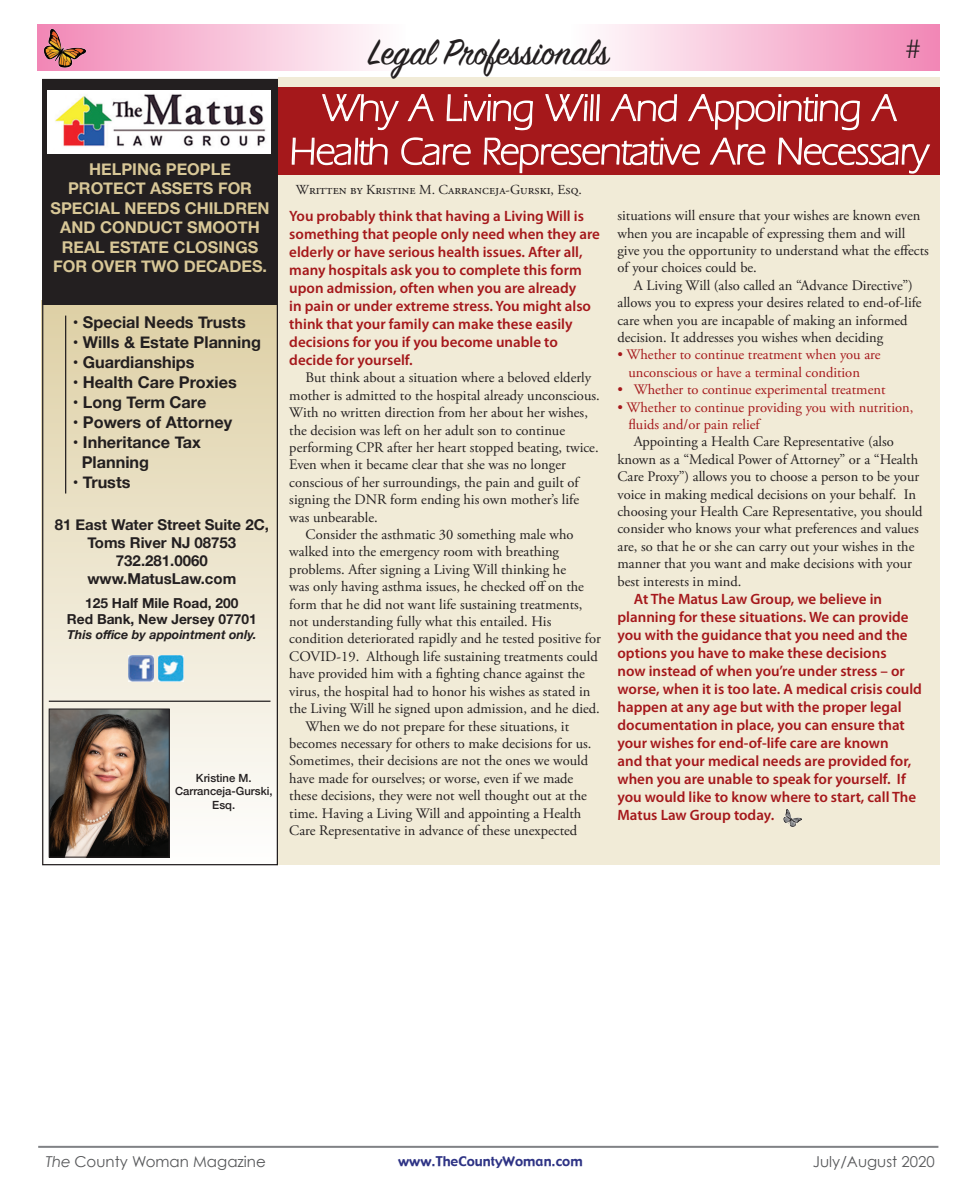
<style>
.page{position:relative;width:979px;height:1193px;background:#fff}
.page>*{position:absolute;margin:0;border:0;box-sizing:border-box;transform-origin:0 0}
.t1{font:40px "Sign Painter House Script";color:#231f20}
.t2{font:300 36.25px/43.5px "Ergo";color:#fff;text-align:center}
.t3{font:25px "Century Gothic";color:#231f20}
.t4{font:700 16.25px "Helvetica Neue";color:#231f20}
.t5{font:700 16.25px/19.5px "Helvetica Neue";color:#d8c797;text-align:center}
.t6{font:600 15px/18px "Myriad Pro";color:#a5181b}
.t7{font:700 15px/18px "Helvetica Neue";color:#231f20;text-align:center}
.t8{font:15px "Century Gothic";color:#57585a}
.t9{font:14.5px/17.4px "Adobe Garamond Pro";color:#231f20}
.t10{font:14.5px "Adobe Garamond Pro";color:#a5181b}
.t11{font:700 13.75px "Helvetica Neue";color:#231f20}
.t12{font:13.75px "Adobe Garamond Pro";color:#231f20}
.t13{font:13.12px "Gadget";color:#2e3385}
.t14{font:italic 700 12.5px "Helvetica Neue";color:#231f20}
.t15{font:500 11.25px/13.5px "Helvetica Neue";color:#231f20;text-align:center}
.s1{font-style:italic}
</style>
<div class="page">
<div style="left:278px;top:77px;width:661px;height:788px;background:#f1ebd7"></div>
<div style="left:278px;top:88px;width:661px;height:87px;background:#a5181b"></div>
<svg style="left:291px;top:94px;width:640px;height:80px"></svg>
<img style="left:783px;top:809px;width:19px;height:17px">
<div style="left:37px;top:24px;width:369px;height:47px;background:linear-gradient(to right,#f286b5,#fefdfe)"></div>
<div style="left:571px;top:24px;width:369px;height:47px;background:linear-gradient(to right,#fefefe,#f287b6)"></div>
<img style="left:41px;top:27px;width:46px;height:41px">
<hr style="left:38px;top:1145px;width:900px;height:2px;background:#808285">
<div style="left:41px;top:300px;width:237px;height:565px;background:linear-gradient(to bottom,#dacda2,#fefefd)"></div>
<div style="left:43px;top:79px;width:235px;height:225px;background:#231f20"></div>
<img style="left:51px;top:710px;width:117px;height:145px">
<div style="left:49px;top:708px;width:121px;height:149px;border:1px solid #231f20"></div>
<img style="left:47px;top:90px;width:223px;height:64px">
<hr style="left:49px;top:700px;width:221px;height:2px;background:#231f20">
<hr style="left:65px;top:315px;width:1px;height:178px;background:#231f20">
<img style="left:129px;top:655px;width:25px;height:26px">
<img style="left:158px;top:655px;width:25px;height:26px">
<p class="t5" style="left:50px;top:160px;width:221px">HELPING PEOPLE<br>PROTECT ASSETS FOR<br>SPECIAL NEEDS CHILDREN<br>AND CONDUCT SMOOTH<br>REAL ESTATE CLOSINGS<br>FOR OVER TWO DECADES.</p>
<p class="t4" style="left:73px;top:309px;width:174px">• Special Needs Trusts</p>
<p class="t4" style="left:73px;top:329px;width:190px">• Wills &amp; Estate Planning</p>
<p class="t4" style="left:73px;top:349px;width:123px">• Guardianships</p>
<p class="t4" style="left:73px;top:369px;width:165px">• Health Care Proxies</p>
<p class="t4" style="left:73px;top:389px;width:135px">• Long Term Care</p>
<p class="t4" style="left:73px;top:409px;width:161px">• Powers of Attorney</p>
<p class="t4" style="left:73px;top:429px;width:130px">• Inheritance Tax</p>
<p class="t4" style="left:82px;top:449px;width:69px">Planning</p>
<p class="t4" style="left:73px;top:469px;width:59px">• Trusts</p>
<p class="t7" style="left:55px;top:516px;width:216px">81 East Water Street Suite 2C,<br>Toms River NJ 08753</p>
<p class="t7" style="left:116px;top:552px;width:93px">732.281.0060</p>
<p class="t7" style="left:87px;top:570px;width:150px">www.MatusLaw.com</p>
<p class="t11" style="left:85px;top:592px;width:155px">125 Half Mile Road, 200</p>
<p class="t11" style="left:67px;top:608px;width:191px">Red Bank, New Jersey 07701</p>
<p class="t14" style="left:67px;top:625px;width:191px">This office by appointment only.</p>
<p class="t15" style="left:175px;top:770px;width:99px">Kristine M.<br>Carranceja-Gurski,<br>Esq.</p>
<p class="t1" style="left:368px;top:28px;width:242px">Legal Professionals</p>
<p class="t3" style="left:904px;top:34px;width:20px">#</p>
<p class="t2" style="left:291px;top:87px;width:640px">Why A Living Will And Appointing A<br>Health Care Representative Are Necessary</p>
<p class="t12" style="left:296px;top:181px;width:288px">Written by Kristine M. Carranceja-Gurski, Esq.</p>
<p class="t6" style="left:289px;top:206px;width:312px">You probably think that having a Living Will is something that people only need when they are elderly or have serious health issues. After all, many hospitals ask you to complete this form upon admission, often when you are already<br>in pain or under extreme stress. You might also think that your family can make these easily decisions for you if you become unable to decide for yourself.</p>
<p class="t9" style="left:289px;top:369px;width:312px;text-indent:16px">But think about a situation where a beloved elderly mother is admitted to the hospital already unconscious.<br>With no written direction from her about her wishes, the decision was left on her adult son to continue performing CPR after her heart stopped beating, twice.<br>Even when it became clear that she was no longer conscious of her surroundings, the pain and guilt of signing the DNR form ending his own mother’s life was unbearable.</p>
<p class="t9" style="left:289px;top:526px;width:313px;text-indent:16px">Consider the asthmatic 30 something male who walked into the emergency room with breathing problems. After signing a Living Will thinking he<br>was only having asthma issues, he checked off on the form that he did not want life sustaining treatments, not understanding fully what this entailed. His condition deteriorated rapidly and he tested positive for COVID-19. Although life sustaining treatments could have provided him with a fighting chance against the virus, the hospital had to honor his wishes as stated in the Living Will he signed upon admission, and he died.</p>
<p class="t9" style="left:289px;top:717px;width:304px;text-indent:16px">When we do not prepare for these situations, it becomes necessary for others to make decisions for us.<br>Sometimes, their decisions are not the ones we would have made for ourselves; or worse, even if we made these decisions, they were not well thought out at the time. Having a Living Will and appointing a Health Care Representative in advance of these unexpected</p>
<p class="t9" style="left:617px;top:207px;width:313px">situations will ensure that your wishes are known even when you are incapable of expressing them and will give you the opportunity to understand what the effects of your choices could be.</p>
<p class="t9" style="left:617px;top:277px;width:306px;text-indent:16px">A Living Will (also called an “Advance Directive”) allows you to express your desires related to end-of-life care when you are incapable of making an informed decision. It addresses you wishes when deciding</p>
<p class="t10" style="left:617px;top:346px;width:265px">• Whether to continue treatment when you are</p>
<p class="t10" style="left:628px;top:363px;width:233px">unconscious or have a terminal condition</p>
<p class="t10" style="left:617px;top:381px;width:269px">• Whether to continue experimental treatment</p>
<p class="t10" style="left:617px;top:398px;width:297px">• Whether to continue providing you with nutrition,</p>
<p class="t10" style="left:628px;top:416px;width:133px">fluids and/or pain relief</p>
<p class="t9" style="left:617px;top:434px;width:307px;text-indent:16px">Appointing a Health Care Representative (also known as a “Medical Power of Attorney” or a “Health Care Proxy”) allows you to choose a person to be your voice in making medical decisions on your behalf. In choosing your Health Care Representative, you should consider who knows your what preferences and values are, so that he or she can carry out your wishes in the manner that you want and make decisions with your best interests in mind.</p>
<p class="t6" style="left:617px;top:589px;width:306px;text-indent:16px">At The Matus Law Group, we believe in planning for these situations. We can provide you with the guidance that you need and the options you have to make these decisions<br>now instead of when you’re under stress – or worse, when it is too late. A medical crisis could happen at any age but with the proper legal documentation in place, you can ensure that your wishes for end-of-life care are known<br>and that your medical needs are provided for, when you are unable to speak for yourself. If you would like to know where to start, call The Matus Law Group today.</p>
<p class="t8" style="left:46px;top:1152px;width:222px"><span class="s1">The</span> County Woman Magazine</p>
<p class="t13" style="left:398px;top:1152px;width:186px">www.TheCountyWoman.com</p>
<p class="t8" style="left:813px;top:1152px;width:123px">July/August 2020</p>
</div>
